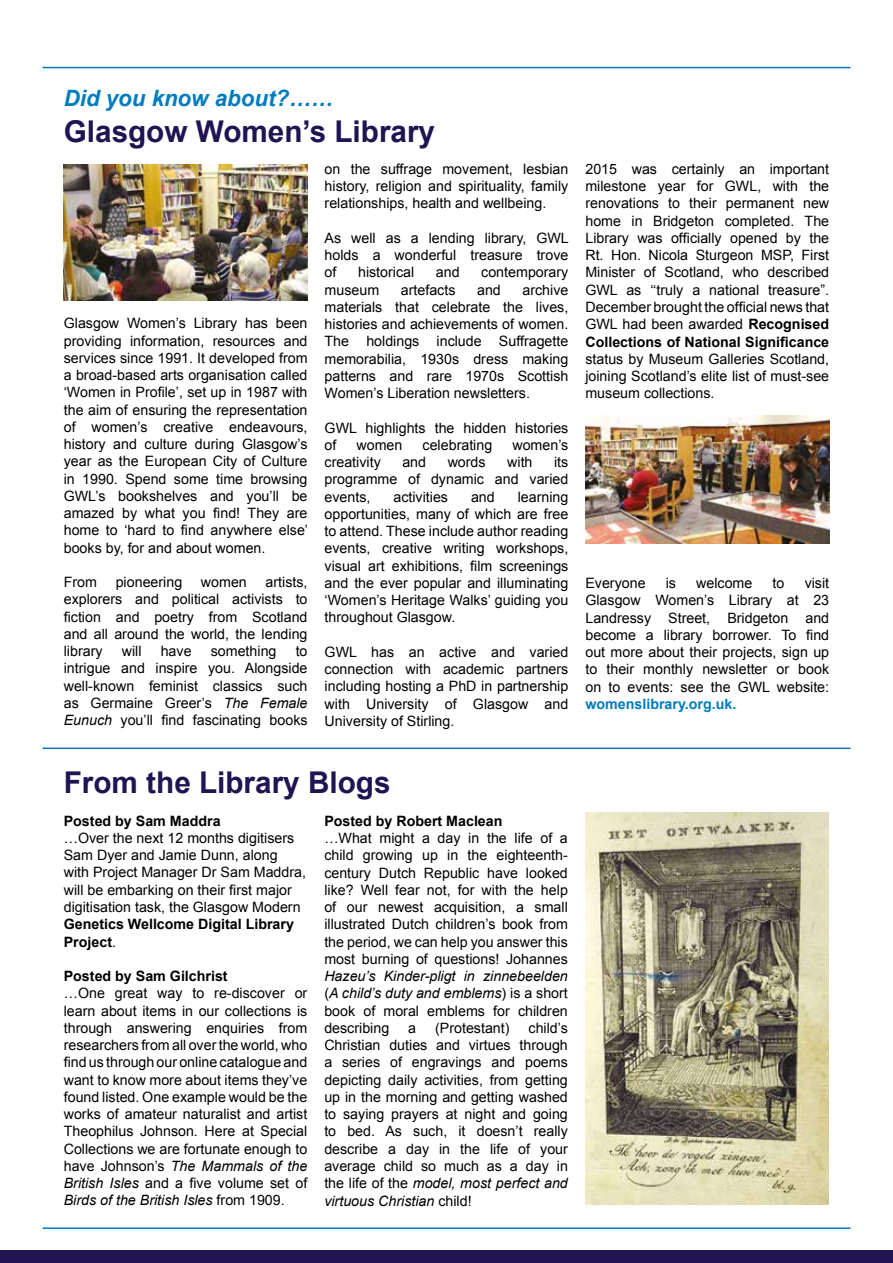
<style>
.page{position:relative;width:893px;height:1263px;background:#fff}
.page>*{position:absolute;margin:0;border:0;box-sizing:border-box;transform-origin:0 0}
.t1{font:700 30px "Arial";color:#211452}
.t2{font:italic 700 22.5px "Arial";color:#007cbe}
.t3{font:14.25px/17.2px "Arial";color:#000;text-align:justify}
.t4{font:italic 14.25px/17.2px "Arial";color:#000;text-align:justify}
.t5{font:700 14.25px/17.2px "Arial";color:#000}
.t6{font:700 14.25px "Arial";color:#007cbe}
.s1{font-style:italic}
.s2{font-weight:700}
.s3{font-weight:400}
.s4{font-style:normal}
</style>
<div class="page">
<img style="left:585px;top:415px;width:244px;height:128px">
<img style="left:64px;top:165px;width:244px;height:136px">
<hr style="left:43px;top:1227px;width:807px;height:2px;background:#007cbe">
<hr style="left:43px;top:67px;width:807px;height:1px;background:#007cbe">
<hr style="left:43px;top:747px;width:807px;height:2px;background:#007cbe">
<img style="left:586px;top:813px;width:242px;height:392px">
<div style="left:0;top:1250px;width:893px;height:13px;background:#211452"></div>
<h2 class="t2" style="left:64px;top:83px;width:271px">Did you know about?……</h2>
<h1 class="t1" style="left:64px;top:112px;width:373px">Glasgow Women’s Library</h1>
<p class="t3" style="left:64px;top:315px;width:246px">Glasgow Women’s Library has been providing information, resources and services since 1991. It developed from a broad-based arts organisation called ‘Women in Profile’, set up in 1987 with the aim of ensuring the representation of women’s creative endeavours, history and culture during Glasgow’s year as the European City of Culture in 1990. Spend some time browsing GWL’s bookshelves and you’ll be amazed by what you find! They are home to ‘hard to find anywhere else’ books by, for and about women.</p>
<p class="t3" style="left:64px;top:574px;width:35px">From</p>
<p class="t3" style="left:116px;top:574px;width:68px">pioneering</p>
<p class="t3" style="left:201px;top:574px;width:47px">women</p>
<p class="t3" style="left:64px;top:574px;width:245px;text-indent:202px">artists, explorers and political activists to fiction and poetry from Scotland and all around the world, the lending library</p>
<p class="t3" style="left:122px;top:643px;width:21px">will</p>
<p class="t3" style="left:161px;top:643px;width:32px">have</p>
<p class="t3" style="left:211px;top:643px;width:67px">something</p>
<p class="t3" style="left:64px;top:643px;width:245px;text-indent:232px">to intrigue and inspire you. Alongside well-known feminist classics such as Germaine Greer’s <span class="s1">The Female Eunuch</span> you’ll find fascinating books</p>
<p class="t3" style="left:325px;top:160px;width:245px">on the suffrage movement, lesbian history, religion and spirituality, family relationships, health and wellbeing.</p>
<p class="t3" style="left:325px;top:229px;width:246px">As well as a lending library, GWL holds a wonderful treasure trove of</p>
<p class="t3" style="left:358px;top:264px;width:58px">historical</p>
<p class="t3" style="left:436px;top:264px;width:25px">and</p>
<p class="t3" style="left:481px;top:264px;width:89px">contemporary</p>
<p class="t3" style="left:325px;top:281px;width:56px">museum</p>
<p class="t3" style="left:401px;top:281px;width:56px">artefacts</p>
<p class="t3" style="left:477px;top:281px;width:25px">and</p>
<p class="t3" style="left:325px;top:281px;width:245px;text-indent:198px">archive materials that celebrate the lives, histories and achievements of women.<br>The holdings include Suffragette memorabilia, 1930s dress making patterns and rare 1970s Scottish Women’s Liberation newsletters.</p>
<p class="t3" style="left:325px;top:419px;width:245px">GWL highlights the hidden histories of</p>
<p class="t3" style="left:357px;top:436px;width:47px">women</p>
<p class="t3" style="left:423px;top:436px;width:71px">celebrating</p>
<p class="t3" style="left:512px;top:436px;width:57px">women’s</p>
<p class="t3" style="left:325px;top:454px;width:58px">creativity</p>
<p class="t3" style="left:402px;top:454px;width:25px">and</p>
<p class="t3" style="left:448px;top:454px;width:40px">words</p>
<p class="t3" style="left:507px;top:454px;width:27px">with</p>
<p class="t3" style="left:325px;top:454px;width:245px;text-indent:230px">its programme of dynamic and varied events,</p>
<p class="t3" style="left:325px;top:488px;width:245px;text-indent:193px">learning opportunities, many of which are free to attend. These include author reading events, creative writing workshops, visual art exhibitions, film screenings and the ever popular and illuminating ‘Women’s Heritage Walks’ guiding you throughout Glasgow.</p>
<p class="t3" style="left:325px;top:643px;width:245px">GWL has an active and varied connection with academic partners including hosting a PhD in partnership with University of Glasgow and University of Stirling.</p>
<p class="t3" style="left:393px;top:488px;width:56px">activities</p>
<p class="t3" style="left:471px;top:488px;width:25px">and</p>
<p class="t3" style="left:585px;top:160px;width:245px">2015 was certainly an important milestone year for GWL, with the renovations to their permanent new home in Bridgeton completed. The Library was officially opened by the Rt. Hon. Nicola Sturgeon MSP, First Minister of Scotland, who described GWL as ‘‘truly a national treasure”.<br>December brought the official news that GWL had been awarded <span class="s2">Recognised Collections of National Significance</span></p>
<p class="t3" style="left:585px;top:350px;width:245px">status by Museum Galleries Scotland, joining Scotland’s elite list of must-see museum collections.</p>
<p class="t3" style="left:585px;top:575px;width:245px;text-indent:219px">visit Glasgow Women’s Library at 23<br>Landressy Street, Bridgeton and become a library borrower. To find out more about their projects, sign up to their monthly newsletter or book on to events: see the GWL website:</p>
<p class="t6" style="left:585px;top:694px;width:152px">womenslibrary.org.uk.</p>
<p class="t3" style="left:585px;top:575px;width:62px">Everyone</p>
<p class="t3" style="left:666px;top:575px;width:12px">is</p>
<p class="t3" style="left:696px;top:575px;width:58px">welcome</p>
<p class="t3" style="left:773px;top:575px;width:13px">to</p>
<h1 class="t1" style="left:64px;top:762px;width:328px">From the Library Blogs</h1>
<p class="t5" style="left:64px;top:812px;width:158px">Posted by Sam Maddra</p>
<p class="t3" style="left:64px;top:829px;width:244px;text-align:left">…Over the next 12 months digitisers Sam Dyer and Jamie Dunn, along with Project Manager Dr Sam Maddra, will be embarking on their first major digitisation task, the Glasgow Modern</p>
<p class="t5" style="left:64px;top:916px;width:232px">Genetics Wellcome Digital Library<br>Project<span class="s3">.</span></p>
<p class="t5" style="left:64px;top:968px;width:165px">Posted by Sam Gilchrist</p>
<p class="t3" style="left:64px;top:985px;width:245px">…One great way to re-discover or learn about items in our collections is through answering enquiries from researchers from all over the world, who find us through our online catalogue and want to know more about items they’ve found listed. One example would be the works of amateur naturalist and artist Theophilus Johnson. Here at Special Collections we are fortunate enough to have Johnson’s <span class="s1">The Mammals of the British Isles</span> and a five volume set of <span class="s1">Birds of the British Isles</span> from 1909.</p>
<p class="t5" style="left:324px;top:813px;width:180px">Posted by Robert Maclean</p>
<p class="t3" style="left:324px;top:829px;width:245px">…What might a day in the life of a child growing up in the eighteenth&shy;century Dutch Republic have looked like? Well fear not, for with the help of our newest acquisition, a small illustrated Dutch children’s book from the period, we can help you answer this most burning of questions! Johannes</p>
<p class="t4" style="left:324px;top:968px;width:245px">Hazeu’s Kinder-pligt in zinnebeelden <span class="s4">(</span>A child’s duty and emblems<span class="s4">) is a short book of moral emblems for children describing</span></p>
<p class="t3" style="left:408px;top:1019px;width:9px">a</p>
<p class="t3" style="left:435px;top:1019px;width:76px">(Protestant)</p>
<p class="t3" style="left:324px;top:1019px;width:245px;text-indent:204px">child’s Christian duties and virtues through a series of engravings and poems depicting daily activities, from getting up in the morning and getting washed to saying prayers at night and going to bed. As such, it doesn’t really describe a day in the life of your average child so much as a day in the life of the <span class="s1">model, most perfect and virtuous Christian</span> child!</p>
</div>
